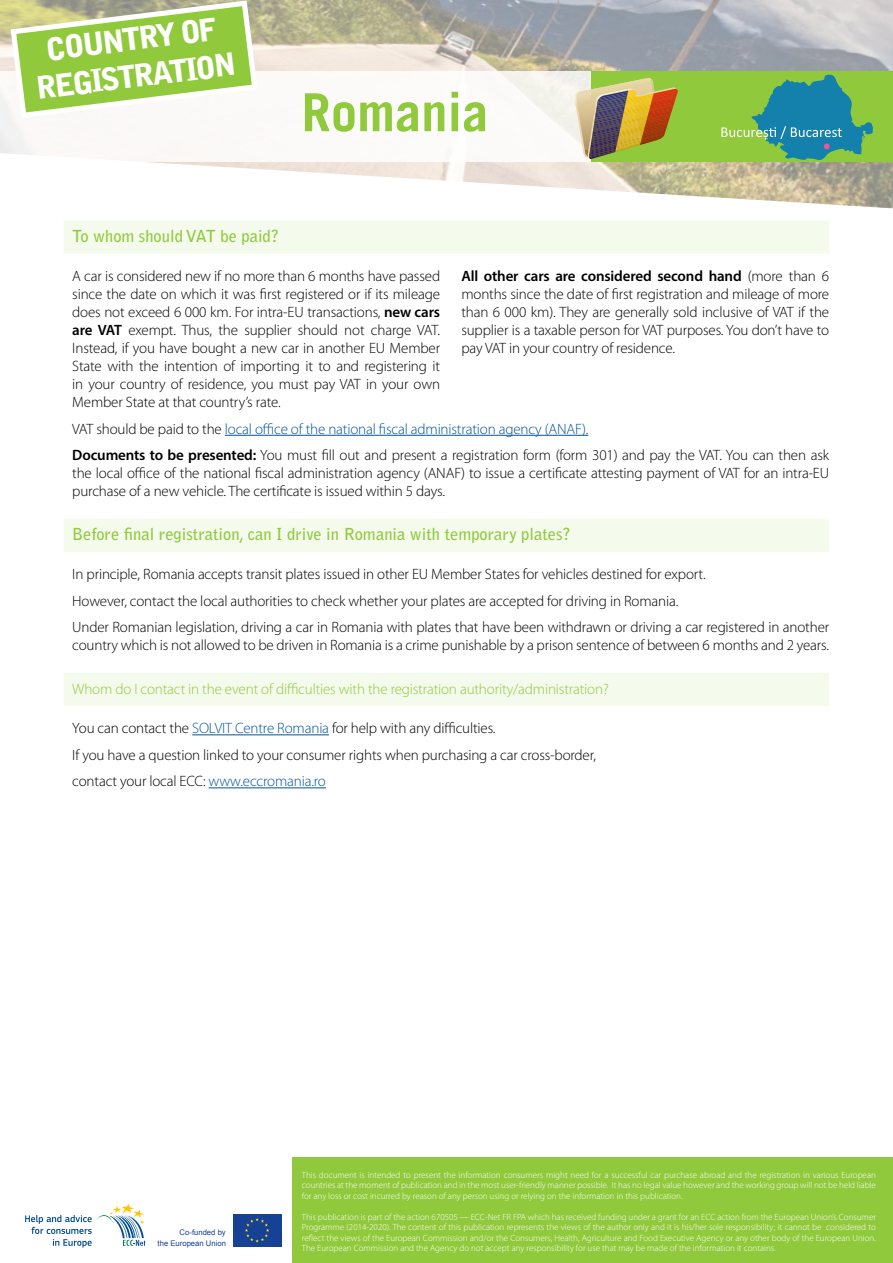
<style>
.page{position:relative;width:893px;height:1263px;background:#fff}
.page>*{position:absolute;margin:0;border:0;box-sizing:border-box;transform-origin:0 0}
.t1{font:700 52.5px "Trade Gothic LT Com";color:#90ca3c}
.t2{font:900 30.75px/36.9px "Bell Gothic Std";color:#fff;text-align:center}
.t3{font:700 16.5px "Bell Gothic Std";color:#90ca3c}
.t4{font:300 15px/18px "Myriad Pro";letter-spacing:-.01em;color:#000}
.t5{font:300 15px "Myriad Pro";letter-spacing:-.01em;color:#90ca3c}
.t6{font:300 9px/10.5px "Myriad Pro";color:#fff;text-align:justify}
.t7{font:7.8px/10.8px "Arial";color:#164194;text-align:right}
.s1{font-weight:600}
.s2{color:#01549c}
</style>
<div class="page">
<img style="left:0;top:0;width:893px;height:208px">
<div style="left:293px;top:1158px;width:600px;height:105px;background:#90ca3c"></div>
<div style="left:0;top:71px;width:893px;height:91px;background:#fcfaf8"></div>
<div style="left:591px;top:71px;width:302px;height:91px;background:#90ca3c"></div>
<svg style="left:8px;top:0;width:252px;height:121px"></svg>
<svg style="left:25px;top:1204px;width:120px;height:43px"></svg>
<svg style="left:233px;top:1214px;width:49px;height:33px"></svg>
<div style="left:233px;top:1214px;width:48px;height:32px;background:#164194"></div>
<svg style="left:245px;top:1218px;width:24px;height:24px"></svg>
<svg style="left:574px;top:78px;width:104px;height:81px"></svg>
<svg style="left:721px;top:74px;width:152px;height:86px"></svg>
<div style="left:64px;top:221px;width:765px;height:33px;background:#f4faec"></div>
<hr style="left:225px;top:435px;width:363px;height:1px;background:#01549c">
<div style="left:64px;top:519px;width:765px;height:33px;background:#f4faec"></div>
<div style="left:64px;top:673px;width:765px;height:33px;background:#f4faec"></div>
<hr style="left:192px;top:734px;width:137px;height:1px;background:#01549c">
<hr style="left:209px;top:787px;width:117px;height:1px;background:#01549c">
<h2 class="t2" style="left:30px;top:33px;width:202px;rotate:-7deg">COUNTRY OF<br>REGISTRATION</h2>
<h1 class="t1" style="left:302px;top:80px;width:188px">Romania</h1>
<p class="t3" style="left:72px;top:226px;width:208px">To whom should VAT be paid?</p>
<p class="t4" style="left:72px;top:267px;width:369px;text-align:justify">A car is considered new if no more than 6 months have passed since the date on which it was first registered or if its mileage does not exceed 6 000 km. For intra-EU transactions, <span class="s1">new cars are VAT</span> exempt. Thus, the supplier should not charge VAT.<br>Instead, if you have bought a new car in another EU Member State with the intention of importing it to and registering it in your country of residence, you must pay VAT in your own Member State at that country’s rate.</p>
<p class="t4" style="left:461px;top:267px;width:369px;text-align:justify"><span class="s1">All other cars are considered second hand</span> (more than 6 months since the date of first registration and mileage of more than 6 000 km). They are generally sold inclusive of VAT if the supplier is a taxable person for VAT purposes. You don’t have to pay VAT in your country of residence.</p>
<p class="t4" style="left:72px;top:415px;width:758px;line-height:26.5px">VAT should be paid to the <span class="s2">local office of the national fiscal administration agency (ANAF).<br></span><span class="s1">Documents to be presented:</span> You must fill out and present a registration form (form 301) and pay the VAT. You can then ask</p>
<p class="t4" style="left:72px;top:464px;width:758px">the local office of the national fiscal administration agency (ANAF) to issue a certificate attesting payment of VAT for an intra-EU purchase of a new vehicle. The certificate is issued within 5 days.</p>
<p class="t3" style="left:72px;top:524px;width:500px">Before final registration, can I drive in Romania with temporary plates?</p>
<p class="t4" style="left:72px;top:561px;width:758px;line-height:26.5px">In principle, Romania accepts transit plates issued in other EU Member States for vehicles destined for export.<br>However, contact the local authorities to check whether your plates are accepted for driving in Romania.<br>Under Romanian legislation, driving a car in Romania with plates that have been withdrawn or driving a car registered in another</p>
<p class="t4" style="left:72px;top:636px;width:758px">country which is not allowed to be driven in Romania is a crime punishable by a prison sentence of between 6 months and 2 years.</p>
<p class="t5" style="left:72px;top:680px;width:538px">Whom do I contact in the event of difficulties with the registration authority/administration?</p>
<p class="t4" style="left:72px;top:715px;width:525px;line-height:26.5px">You can contact the <span class="s2">SOLVIT Centre Romania</span> for help with any difficulties.<br>If you have a question linked to your consumer rights when purchasing a car cross-border, contact your local ECC: <span class="s2">www.eccromania.ro</span></p>
<p class="t7" style="left:158px;top:1227px;width:70px">Co-funded by<br>the European Union</p>
<p class="t6" style="left:302px;top:1169px;width:575px">This document is intended to present the information consumers might need for a successful car purchase abroad and the registration in various European countries at the moment of publication and in the most user-friendly manner possible. It has no legal value however and the working group will not be held liable for any loss or cost incurred by reason of any person using or relying on the information in this publication.</p>
<p class="t6" style="left:302px;top:1211px;width:576px">This publication is part of the action 670505 — ECC-Net FR FPA which has received funding under a grant for an ECC action from the European Union’s Consumer Programme (2014-2020). The content of this publication represents the views of the author only and it is his/her sole responsibility; it cannot be considered to reflect the views of the European Commission and/or the Consumers, Health, Agriculture and Food Executive Agency or any other body of the European Union.<br>The European Commission and the Agency do not accept any responsibility for use that may be made of the information it contains.</p>
</div>
